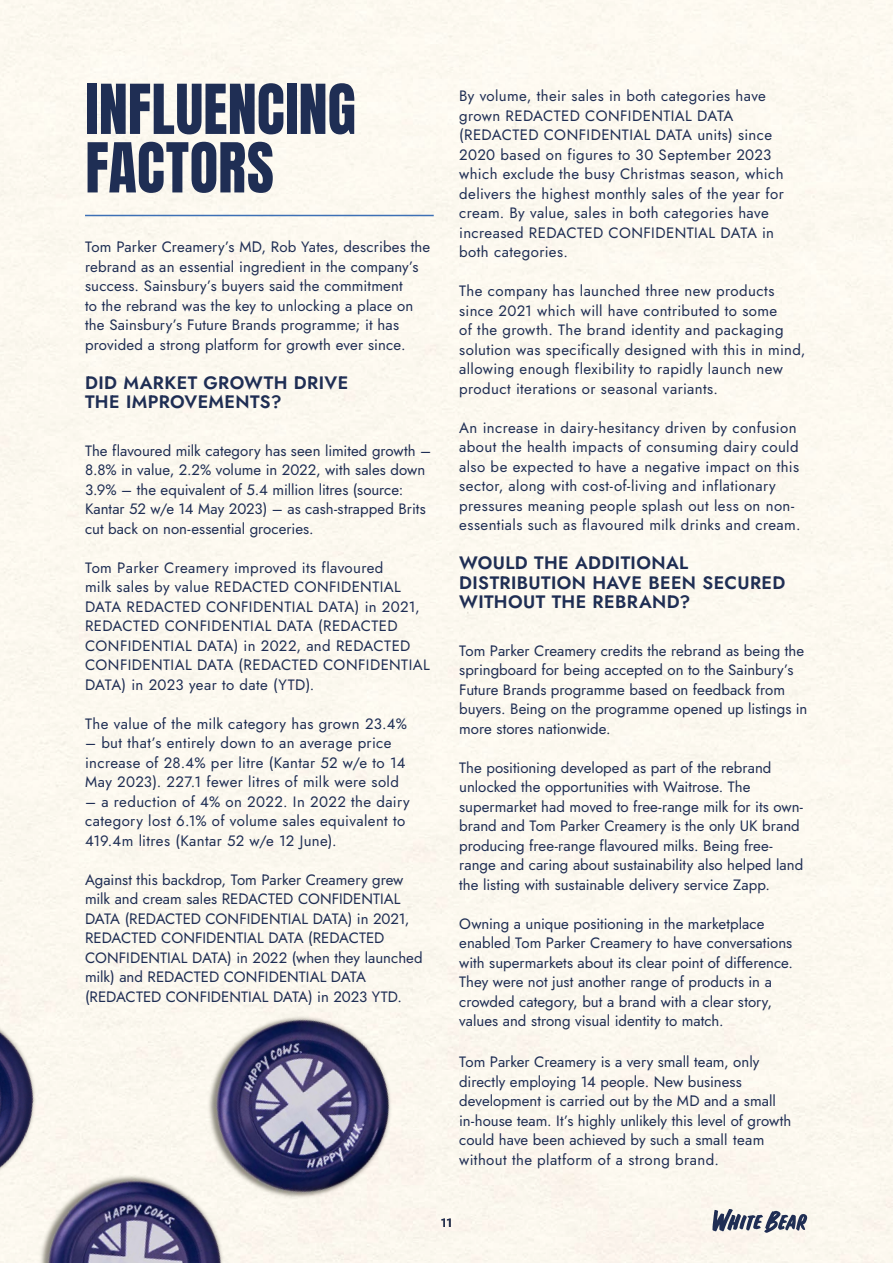
<style>
.page{position:relative;width:893px;height:1263px;background:#fff}
.page>*{position:absolute;margin:0;border:0;box-sizing:border-box;transform-origin:0 0}
.HEADINGS{font:58.5px/58.5px "Anton";color:#1f2e54}
.Body_copy_bold{font:600 18px/19.5px "Jost";letter-spacing:.025em;color:#1f2e54}
.BODY_COPY{font:15px/19.5px "Jost";letter-spacing:.01em;color:#1f2e54}
.t1{font:500 12px "Jost";color:#1f2e54}
</style>
<div class="page">
<hr style="left:85px;top:215px;width:349px;height:1px;background:#3d70b5">
<svg style="left:712px;top:1209px;width:95px;height:24px"></svg>
<img style="left:147px;top:925px;width:330px;height:333px">
<img style="left:19px;top:1102px;width:290px;height:161px">
<img style="left:0;top:974px;width:122px;height:283px">
<p class="HEADINGS" style="left:85px;top:84px;width:272px">INFLUENCING<br>FACTORS</p>
<p class="BODY_COPY" style="left:459px;top:86px;width:326px">By volume, their sales in both categories have grown REDACTED CONFIDENTIAL DATA (REDACTED CONFIDENTIAL DATA units) since 2020 based on figures to 30 September 2023 which exclude the busy Christmas season, which delivers the highest monthly sales of the year for cream. By value, sales in both categories have increased REDACTED CONFIDENTIAL DATA in both categories.</p>
<p class="BODY_COPY" style="left:459px;top:281px;width:348px">The company has launched three new products since 2021 which will have contributed to some<br>of the growth. The brand identity and packaging solution was specifically designed with this in mind, allowing enough flexibility to rapidly launch new product iterations or seasonal variants.</p>
<p class="BODY_COPY" style="left:459px;top:418px;width:343px">An increase in dairy-hesitancy driven by confusion about the health impacts of consuming dairy could also be expected to have a negative impact on this sector, along with cost-of-living and inflationary pressures meaning people splash out less on non&shy;essentials such as flavoured milk drinks and cream.</p>
<p class="Body_copy_bold" style="left:459px;top:553px;width:328px">WOULD THE ADDITIONAL<br>DISTRIBUTION HAVE BEEN SECURED<br>WITHOUT THE REBRAND?</p>
<p class="BODY_COPY" style="left:459px;top:641px;width:350px">Tom Parker Creamery credits the rebrand as being the springboard for being accepted on to the Sainbury’s Future Brands programme based on feedback from buyers. Being on the programme opened up listings in more stores nationwide.</p>
<p class="BODY_COPY" style="left:459px;top:758px;width:345px">The positioning developed as part of the rebrand unlocked the opportunities with Waitrose. The supermarket had moved to free-range milk for its own&shy;brand and Tom Parker Creamery is the only UK brand producing free-range flavoured milks. Being free&shy;range and caring about sustainability also helped land the listing with sustainable delivery service Zapp.</p>
<p class="BODY_COPY" style="left:459px;top:914px;width:335px">Owning a unique positioning in the marketplace enabled Tom Parker Creamery to have conversations with supermarkets about its clear point of difference.<br>They were not just another range of products in a crowded category, but a brand with a clear story, values and strong visual identity to match.</p>
<p class="BODY_COPY" style="left:459px;top:1052px;width:334px">Tom Parker Creamery is a very small team, only directly employing 14 people. New business development is carried out by the MD and a small in-house team. It’s highly unlikely this level of growth could have been achieved by such a small team without the platform of a strong brand.</p>
<p class="BODY_COPY" style="left:85px;top:237px;width:347px">Tom Parker Creamery’s MD, Rob Yates, describes the rebrand as an essential ingredient in the company’s success. Sainsbury’s buyers said the commitment<br>to the rebrand was the key to unlocking a place on the Sainsbury’s Future Brands programme; it has provided a strong platform for growth ever since.</p>
<p class="Body_copy_bold" style="left:85px;top:373px;width:265px">DID MARKET GROWTH DRIVE<br>THE IMPROVEMENTS?</p>
<p class="BODY_COPY" style="left:85px;top:441px;width:348px">The flavoured milk category has seen limited growth – 8.8% in value, 2.2% volume in 2022, with sales down 3.9% – the equivalent of 5.4 million litres (source:<br>Kantar 52 w/e 14 May 2023) – as cash-strapped Brits cut back on non-essential groceries.</p>
<p class="BODY_COPY" style="left:85px;top:558px;width:346px">Tom Parker Creamery improved its flavoured<br>milk sales by value REDACTED CONFIDENTIAL DATA REDACTED CONFIDENTIAL DATA) in 2021, REDACTED CONFIDENTIAL DATA (REDACTED CONFIDENTIAL DATA) in 2022, and REDACTED CONFIDENTIAL DATA (REDACTED CONFIDENTIAL DATA) in 2023 year to date (YTD).</p>
<p class="BODY_COPY" style="left:85px;top:714px;width:323px">The value of the milk category has grown 23.4%</p>
<p class="BODY_COPY" style="left:85px;top:733px;width:322px">– but that’s entirely down to an average price increase of 28.4% per litre (Kantar 52 w/e to 14<br>May 2023). 227.1 fewer litres of milk were sold</p>
<p class="BODY_COPY" style="left:85px;top:792px;width:326px">– a reduction of 4% on 2022. In 2022 the dairy category lost 6.1% of volume sales equivalent to<br>419.4m litres (Kantar 52 w/e 12 June).</p>
<p class="BODY_COPY" style="left:85px;top:870px;width:339px">Against this backdrop, Tom Parker Creamery grew milk and cream sales REDACTED CONFIDENTIAL DATA (REDACTED CONFIDENTIAL DATA) in 2021, REDACTED CONFIDENTIAL DATA (REDACTED CONFIDENTIAL DATA) in 2022 (when they launched milk) and REDACTED CONFIDENTIAL DATA (REDACTED CONFIDENTIAL DATA) in 2023 YTD.</p>
<p class="t1" style="left:441px;top:1214px;width:13px">11</p>
</div>
